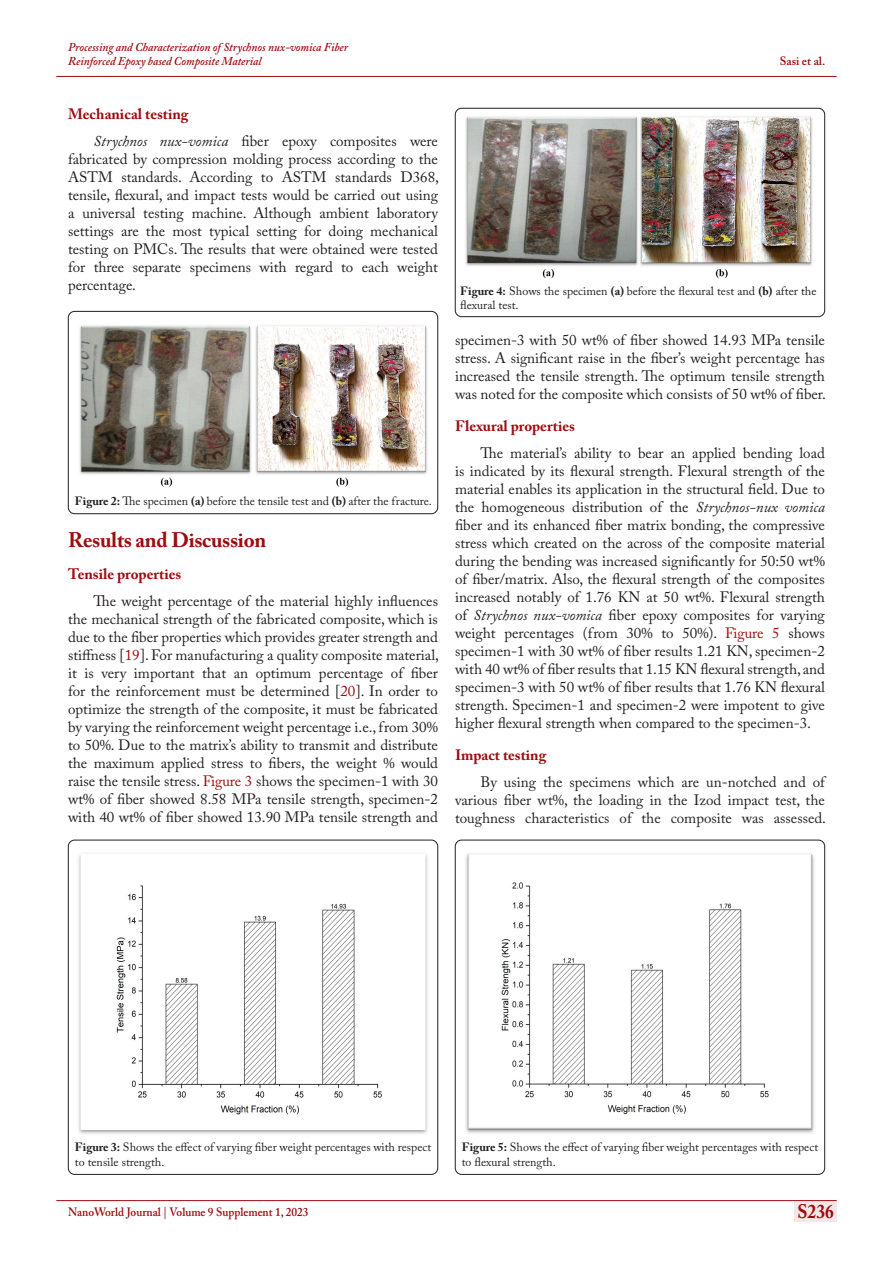
<style>
.page{position:relative;width:893px;height:1263px;background:#fff}
.page>*{position:absolute;margin:0;border:0;box-sizing:border-box;transform-origin:0 0}
.t1{font:700 21px "Adobe Caslon Pro";letter-spacing:-.015em;color:#9e0b0f}
.t2{font:700 19.5px "Adobe Caslon Pro";color:#9e0b0f;scale:.9 1}
.t3{font:15px/18px "Adobe Caslon Pro";color:#231f20;text-align:justify}
.t4{font:15px/18px "Adobe Caslon Pro";color:#222;text-align:justify}
.Body_Text_2{font:700 15px "Adobe Caslon Pro";color:#9e0b0f}
.t5{font:12px/14.4px "Adobe Caslon Pro";color:#231f20}
.t6{font:italic 600 12px/14.4px "Adobe Caslon Pro";color:#9e0b0f;scale:.95 1}
.t7{font:600 12px "Adobe Caslon Pro";color:#9e0b0f;scale:.95 1}
.t8{font:600 12px "Adobe Caslon Pro";color:#9e0b0f}
.s1{font-style:italic}
.s2{font-weight:700}
.s3{color:#9e0b0f}
</style>
<div class="page">
<div style="left:794px;top:1200px;width:43px;height:21px;background:#f5e7e7"></div>
<hr style="left:56px;top:1200px;width:781px;height:1px;background:#9e0b0f">
<hr style="left:56px;top:76px;width:781px;height:1px;background:#9e0b0f">
<div style="left:68px;top:311px;width:370px;height:203px;border:1px solid #231f20;border-radius:6px"></div>
<img style="left:79px;top:325px;width:349px;height:162px">
<div style="left:68px;top:840px;width:370px;height:335px;border:1px solid #231f20;border-radius:6px"></div>
<img style="left:78px;top:855px;width:350px;height:279px">
<div style="left:455px;top:108px;width:370px;height:209px;border:1px solid #231f20;border-radius:6px"></div>
<img style="left:465px;top:116px;width:348px;height:163px">
<div style="left:455px;top:840px;width:370px;height:335px;border:1px solid #231f20;border-radius:6px"></div>
<img style="left:465px;top:853px;width:350px;height:281px">
<p class="t6" style="left:68px;top:40px;width:296px">Processing and Characterization of Strychnos nux-vomica Fiber<br>Reinforced Epoxy based Composite Material</p>
<p class="Body_Text_2" style="left:68px;top:105px;width:122px">Mechanical testing</p>
<p class="t3" style="left:68px;top:131px;width:372px;text-indent:26px"><span class="s1">Strychnos nux-vomica</span> fiber epoxy composites were fabricated by compression molding process according to the ASTM standards. According to ASTM standards D368, tensile, flexural, and impact tests would be carried out using a universal testing machine. Although ambient laboratory settings are the most typical setting for doing mechanical testing on PMCs. The results that were obtained were tested for three separate specimens with regard to each weight percentage.</p>
<p class="t5" style="left:75px;top:494px;width:359px"><span class="s2">Figure 2:</span> The specimen <span class="s2">(a)</span> before the tensile test and <span class="s2">(b)</span> after the fracture.</p>
<p class="t1" style="left:68px;top:527px;width:200px">Results and Discussion</p>
<p class="Body_Text_2" style="left:68px;top:565px;width:115px">Tensile properties</p>
<p class="t3" style="left:68px;top:591px;width:372px;text-indent:26px">The weight percentage of the material highly influences the mechanical strength of the fabricated composite, which is due to the fiber properties which provides greater strength and stiffness [<span class="s3">19</span>]. For manufacturing a quality composite material, it is very important that an optimum percentage of fiber for the reinforcement must be determined [<span class="s3">20</span>]. In order to optimize the strength of the composite, it must be fabricated by varying the reinforcement weight percentage i.e., from 30% to 50%. Due to the matrix’s ability to transmit and distribute the maximum applied stress to fibers, the weight % would raise the tensile stress. <span class="s3">Figure 3</span> shows the specimen-1 with 30 wt% of fiber showed 8.58 MPa tensile strength, specimen-2 with 40 wt% of fiber showed 13.90 MPa tensile strength and</p>
<p class="t8" style="left:780px;top:54px;width:47px">Sasi et al.</p>
<p class="t5" style="left:460px;top:284px;width:358px"><span class="s2">Figure 4:</span> Shows the specimen <span class="s2">(a)</span> before the flexural test and <span class="s2">(b)</span> after the flexural test.</p>
<p class="t3" style="left:455px;top:330px;width:372px">specimen-3 with 50 wt% of fiber showed 14.93 MPa tensile stress. A significant raise in the fiber’s weight percentage has increased the tensile strength. The optimum tensile strength was noted for the composite which consists of 50 wt% of fiber.</p>
<p class="Body_Text_2" style="left:455px;top:417px;width:122px">Flexural properties</p>
<p class="t3" style="left:455px;top:443px;width:371px;text-indent:26px">The material’s ability to bear an applied bending load is indicated by its flexural strength. Flexural strength of the material enables its application in the structural field. Due to the homogeneous distribution of the <span class="s1">Strychnos-nux vomica </span>fiber and its enhanced fiber matrix bonding, the compressive stress which created on the across of the composite material during the bending was increased significantly for 50:50 wt% of fiber/matrix. Also, the flexural strength of the composites increased notably of 1.76 KN at 50 wt%. Flexural strength of <span class="s1">Strychnos nux-vomica</span> fiber epoxy composites for varying weight percentages (from 30% to 50%). <span class="s3">Figure 5</span> shows specimen-1 with 30 wt% of fiber results 1.21 KN, specimen-2 with 40 wt% of fiber results that 1.15 KN flexural strength, and specimen-3 with 50 wt% of fiber results that 1.76 KN flexural strength. Specimen-1 and specimen-2 were impotent to give higher flexural strength when compared to the specimen-3.</p>
<p class="Body_Text_2" style="left:455px;top:746px;width:93px">Impact testing</p>
<p class="t4" style="left:455px;top:773px;width:372px;text-indent:26px">By using the specimens which are un-notched and of various fiber wt%, the loading in the Izod impact test, the toughness characteristics of the composite was assessed.</p>
<p class="t5" style="left:75px;top:1140px;width:358px"><span class="s2">Figure 3:</span> Shows the effect of varying fiber weight percentages with respect to tensile strength.</p>
<p class="t5" style="left:462px;top:1140px;width:358px"><span class="s2">Figure 5:</span> Shows the effect of varying fiber weight percentages with respect to flexural strength.</p>
<p class="t7" style="left:68px;top:1204px;width:255px">NanoWorld Journal | Volume 9 Supplement 1, 2023</p>
<h2 class="t2" style="left:797px;top:1200px;width:42px">S236</h2>
</div>
